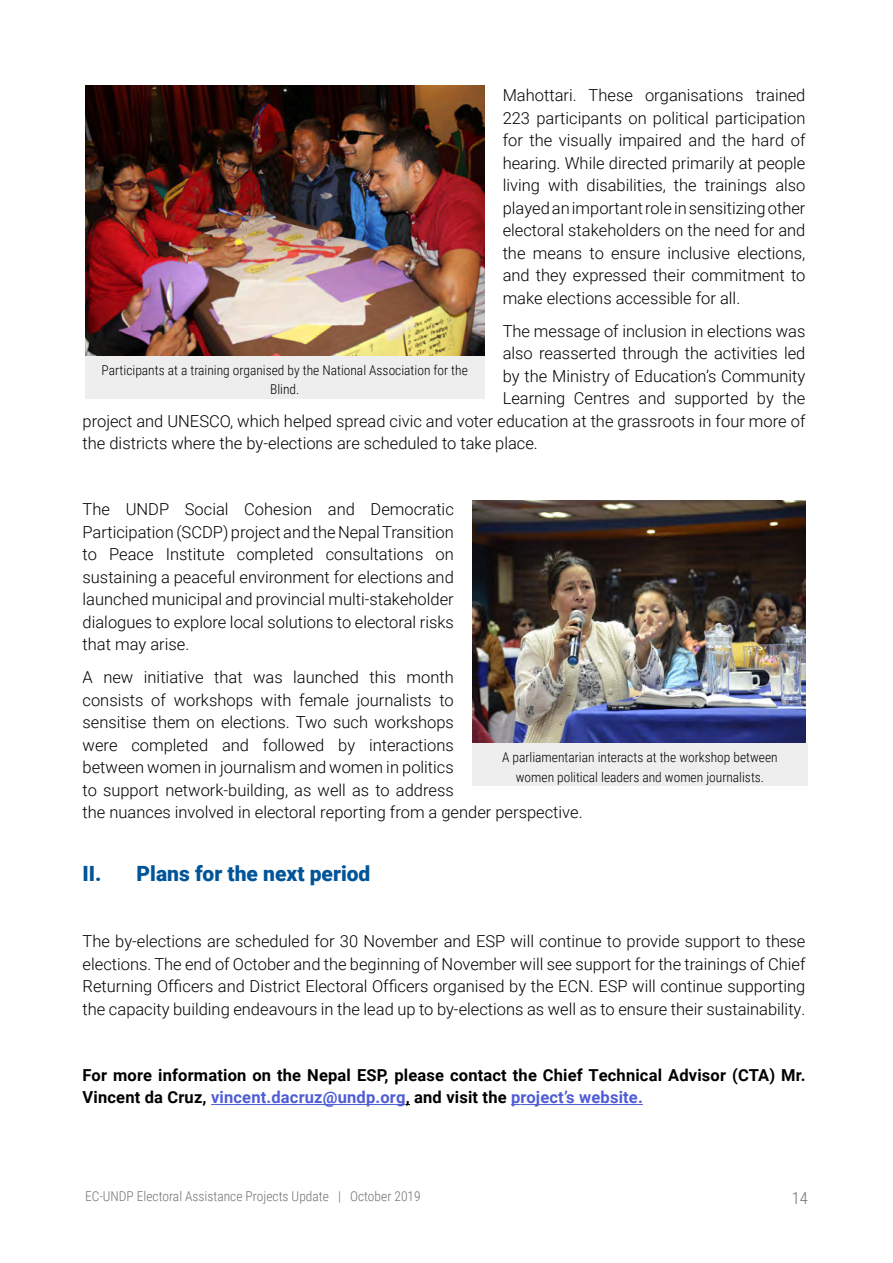
<style>
.page{position:relative;width:893px;height:1263px;background:#fff}
.page>*{position:absolute;margin:0;border:0;box-sizing:border-box;transform-origin:0 0}
.t1{font:900 21px "Roboto";color:#005498}
.t2{font:300 16.5px/22.5px "Roboto";color:#000;text-align:justify}
.t3{font:700 16.5px/22.5px "Roboto";letter-spacing:.01em;color:#000}
.t4{font:300 16.5px "Roboto Condensed";color:#6f7174}
.t5{font:300 13.5px/19.5px "Roboto Condensed";color:#000;text-align:center}
.t6{font:300 13.5px "Roboto Condensed";color:#6f7174}
.s1{color:#4f5cd6}
</style>
<div class="page">
<hr style="left:211px;top:1104px;width:195px;height:1px;background:#4f5cd6">
<hr style="left:521px;top:1104px;width:122px;height:1px;background:#4f5cd6">
<img style="left:85px;top:85px;width:399px;height:271px">
<div style="left:85px;top:356px;width:399px;height:42px;background:#eee"></div>
<img style="left:472px;top:501px;width:333px;height:242px">
<div style="left:472px;top:743px;width:336px;height:43px;background:#eee"></div>
<p class="t2" style="left:503px;top:83px;width:304px">Mahottari. These organisations trained 223 participants on political participation for the visually impaired and the hard of hearing. While directed primarily at people living with disabilities, the trainings also played an important role in sensitizing other electoral stakeholders on the need for and the means to ensure inclusive elections, and they expressed their commitment to make elections accessible for all.</p>
<p class="t2" style="left:503px;top:319px;width:304px">The message of inclusion in elections was</p>
<p class="t2" style="left:503px;top:342px;width:304px">also reasserted through the activities led</p>
<p class="t2" style="left:503px;top:364px;width:304px">by the Ministry of Education’s Community</p>
<p class="t2" style="left:503px;top:387px;width:304px">Learning Centres and supported by the</p>
<p class="t2" style="left:83px;top:409px;width:724px">project and UNESCO, which helped spread civic and voter education at the grassroots in four more of</p>
<p class="t2" style="left:83px;top:432px;width:457px">the districts where the by-elections are scheduled to take place.</p>
<p class="t5" style="left:102px;top:360px;width:368px">Participants at a training organised by the National Association for the<br>Blind.</p>
<p class="t2" style="left:83px;top:498px;width:373px">The UNDP Social Cohesion and Democratic Participation (SCDP) project and the Nepal Transition to Peace Institute completed consultations on sustaining a peaceful environment for elections and launched municipal and provincial multi-stakeholder dialogues to explore local solutions to electoral risks that may arise.</p>
<p class="t2" style="left:83px;top:666px;width:502px;text-align:left">A new initiative that was launched this month<br>consists of workshops with female journalists to<br>sensitise them on elections. Two such workshops<br>were completed and followed by interactions<br>between women in journalism and women in politics<br>to support network-building, as well as to address<br>the nuances involved in electoral reporting from a gender perspective.</p>
<p class="t5" style="left:502px;top:747px;width:277px">A parliamentarian interacts at the workshop between women political leaders and women journalists.</p>
<p class="t1" style="left:83px;top:859px;width:289px">II. Plans for the next period</p>
<p class="t2" style="left:83px;top:929px;width:724px">The by-elections are scheduled for 30 November and ESP will continue to provide support to these elections. The end of October and the beginning of November will see support for the trainings of Chief Returning Officers and District Electoral Officers organised by the ECN. ESP will continue supporting the capacity building endeavours in the lead up to by-elections as well as to ensure their sustainability.</p>
<p class="t3" style="left:83px;top:1063px;width:724px">For more information on the Nepal ESP, please contact the Chief Technical Advisor (CTA) Mr.<br>Vincent da Cruz, <span class="s1">vincent.dacruz@undp.org</span>, and visit the <span class="s1">project’s website.</span></p>
<p class="t6" style="left:85px;top:1186px;width:337px">EC-UNDP Electoral Assistance Projects Update | October 2019</p>
<p class="t4" style="left:792px;top:1186px;width:18px">14</p>
</div>
